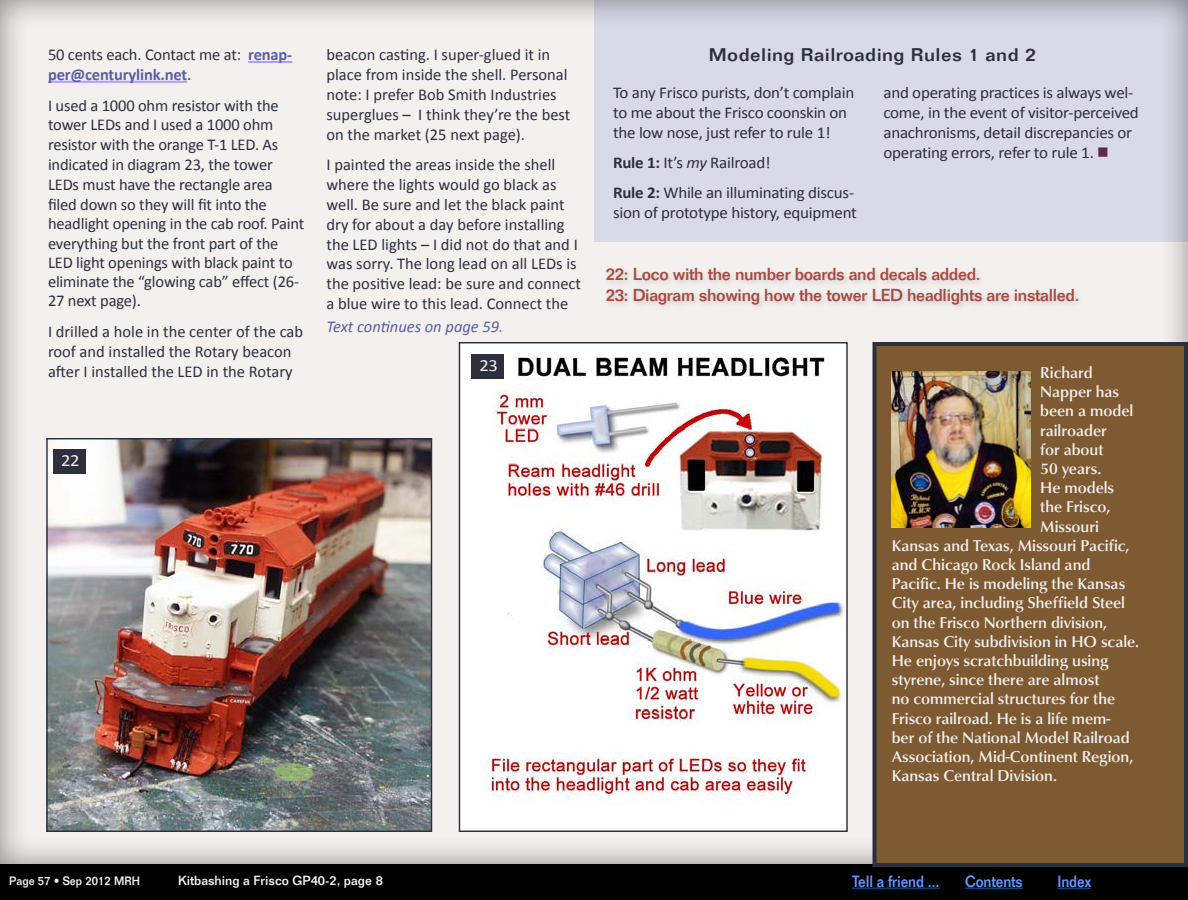
<style>
.page{position:relative;width:1188px;height:900px;background:#fff}
.page>*{position:absolute;margin:0;border:0;box-sizing:border-box;transform-origin:0 0}
.Body{font:500 18px "Folio Std";letter-spacing:.02em;color:#2c303d;scale:1.1 1}
.t1{font:500 17px "Folio Std";letter-spacing:-.02em;color:#a84942}
.t2{font:17px "Calibri";color:#f3f0ee;scale:1.09 1}
.Body_text_-_with_dro{font:16.5px/19.8px "Calibri";letter-spacing:-.005em;color:#2c303d}
.Body-2{font:16.5px/19.8px "Calibri";letter-spacing:-.015em;color:#2c303d}
.t3{font:italic 16.5px "Calibri";color:#595fa2}
.t4{font:500 16px "URW Classico";color:#f3f0ee}
.t5{font:500 16px "Folio Std";letter-spacing:-.01em;color:#69f;scale:.9 1}
.t6{font:500 13px "Folio Std";color:#f3f0ee}
.t7{font:500 12px "Folio Std";color:#f3f0ee;scale:.95 1}
.s1{font-weight:700;color:#595fa2}
.s2{font-weight:700}
.s3{font-style:italic}
.s4{color:#5f2846}
</style>
<div class="page">
<div style="left:0;top:864px;width:1188px;height:36px;background:#000"></div>
<div style="left:0;top:0;width:1188px;height:864px;background:#000;opacity:.45"></div>
<hr style="left:965px;top:888px;width:58px;height:1px;background:#006aac">
<hr style="left:1058px;top:888px;width:33px;height:1px;background:#006aac">
<hr style="left:852px;top:888px;width:88px;height:1px;background:#006aac">
<svg style="left:594px;top:0;width:594px;height:242px;background:#d5d7e3"></svg>
<img style="left:48px;top:440px;width:382px;height:390px">
<div style="left:46px;top:438px;width:386px;height:394px;border:1px solid #2c303d"></div>
<div style="left:603px;top:265px;width:483px;height:48px;background:#000;opacity:.15"></div>
<div style="left:53px;top:449px;width:33px;height:25px;background:#2c303d"></div>
<hr style="left:248px;top:61px;width:44px;height:2px;background:#a99eff">
<hr style="left:48px;top:81px;width:139px;height:2px;background:#a99eff">
<img style="left:461px;top:344px;width:385px;height:486px">
<div style="left:472px;top:354px;width:32px;height:25px;background:#2c303d"></div>
<div style="left:874px;top:344px;width:312px;height:521px;background:#7e5a32"></div>
<div style="left:872px;top:342px;width:316px;height:525px;border:4px solid #2c303d"></div>
<img style="left:892px;top:372px;width:138px;height:156px">
<p class="Body_text_-_with_dro" style="left:48px;top:45px;width:246px">50 cents each. Contact me at: <span class="s1">renap&shy;per@centurylink.net</span>.</p>
<p class="Body_text_-_with_dro" style="left:48px;top:95px;width:258px">I used a 1000 ohm resistor with the tower LEDs and I used a 1000 ohm resistor with the orange T-1 LED. As indicated in diagram 23, the tower LEDs must have the rectangle area filed down so they will fit into the headlight opening in the cab roof. Paint everything but the front part of the LED light openings with black paint to eliminate the “glowing cab” effect (26- 27 next page).</p>
<p class="Body_text_-_with_dro" style="left:48px;top:322px;width:257px">I drilled a hole in the center of the cab roof and installed the Rotary beacon after I installed the LED in the Rotary</p>
<p class="Body_text_-_with_dro" style="left:327px;top:45px;width:245px">beacon casting. I super-glued it in place from inside the shell. Personal note: I prefer Bob Smith Industries superglues – I think they’re the best on the market (25 next page).</p>
<p class="Body_text_-_with_dro" style="left:327px;top:155px;width:256px">I painted the areas inside the shell where the lights would go black as well. Be sure and let the black paint dry for about a day before installing the LED lights – I did not do that and I was sorry. The long lead on all LEDs is the positive lead: be sure and connect a blue wire to this lead. Connect the</p>
<p class="t3" style="left:326px;top:316px;width:178px">Text continues on page 59.</p>
<p class="t2" style="left:480px;top:355px;width:18px">23</p>
<p class="t2" style="left:61px;top:450px;width:18px">22</p>
<p class="Body" style="left:709px;top:44px;width:299px">Modeling Railroading Rules 1 and 2</p>
<p class="Body-2" style="left:613px;top:83px;width:243px">To any Frisco purists, don’t complain to me about the Frisco coonskin on the low nose, just refer to rule 1!</p>
<p class="Body-2" style="left:613px;top:153px;width:159px"><span class="s2">Rule 1:</span> It’s <span class="s3">my</span> Railroad!</p>
<p class="Body-2" style="left:613px;top:183px;width:245px"><span class="s2">Rule 2:</span> While an illuminating discus&shy;sion of prototype history, equipment</p>
<p class="Body-2" style="left:884px;top:83px;width:257px">and operating practices is always wel&shy;come, in the event of visitor-perceived anachronisms, detail discrepancies or operating errors, refer to rule 1. <span class="s4">■</span></p>
<p class="t1" style="left:606px;top:264px;width:376px">22: Loco with the number boards and decals added.</p>
<p class="t1" style="left:606px;top:284px;width:475px">23: Diagram showing how the tower LED headlights are installed.</p>
<p class="t4" style="left:1040px;top:363px;width:54px">Richard</p>
<p class="t4" style="left:1040px;top:382px;width:80px">Napper has</p>
<p class="t4" style="left:1040px;top:401px;width:94px">been a model</p>
<p class="t4" style="left:1040px;top:421px;width:68px">railroader</p>
<p class="t4" style="left:1040px;top:440px;width:65px">for about</p>
<p class="t4" style="left:1040px;top:459px;width:63px">50 years.</p>
<p class="t4" style="left:1040px;top:478px;width:75px">He models</p>
<p class="t4" style="left:1040px;top:497px;width:72px">the Frisco,</p>
<p class="t4" style="left:1040px;top:517px;width:60px">Missouri</p>
<p class="t4" style="left:892px;top:536px;width:239px">Kansas and Texas, Missouri Pacific,</p>
<p class="t4" style="left:892px;top:555px;width:200px">and Chicago Rock Island and</p>
<p class="t4" style="left:892px;top:574px;width:235px">Pacific. He is modeling the Kansas</p>
<p class="t4" style="left:892px;top:593px;width:235px">City area, including Sheffield Steel</p>
<p class="t4" style="left:892px;top:613px;width:217px">on the Frisco Northern division,</p>
<p class="t4" style="left:892px;top:632px;width:249px">Kansas City subdivision in HO scale.</p>
<p class="t4" style="left:892px;top:651px;width:218px">He enjoys scratchbuilding using</p>
<p class="t4" style="left:892px;top:670px;width:209px">styrene, since there are almost</p>
<p class="t4" style="left:892px;top:689px;width:225px">no commercial structures for the</p>
<p class="t4" style="left:892px;top:709px;width:220px">Frisco railroad. He is a life mem-</p>
<p class="t4" style="left:892px;top:728px;width:239px">ber of the National Model Railroad</p>
<p class="t4" style="left:892px;top:747px;width:243px">Association, Mid-Continent Region,</p>
<p class="t4" style="left:892px;top:766px;width:167px">Kansas Central Division.</p>
<p class="t7" style="left:9px;top:874px;width:139px">Page 57 • Sep 2012 MRH</p>
<p class="t5" style="left:852px;top:871px;width:99px">Tell a friend ...</p>
<p class="t5" style="left:965px;top:871px;width:66px">Contents</p>
<p class="t5" style="left:1058px;top:871px;width:39px">Index</p>
<p class="t6" style="left:178px;top:873px;width:206px">Kitbashing a Frisco GP40-2, page 8</p>
</div>
